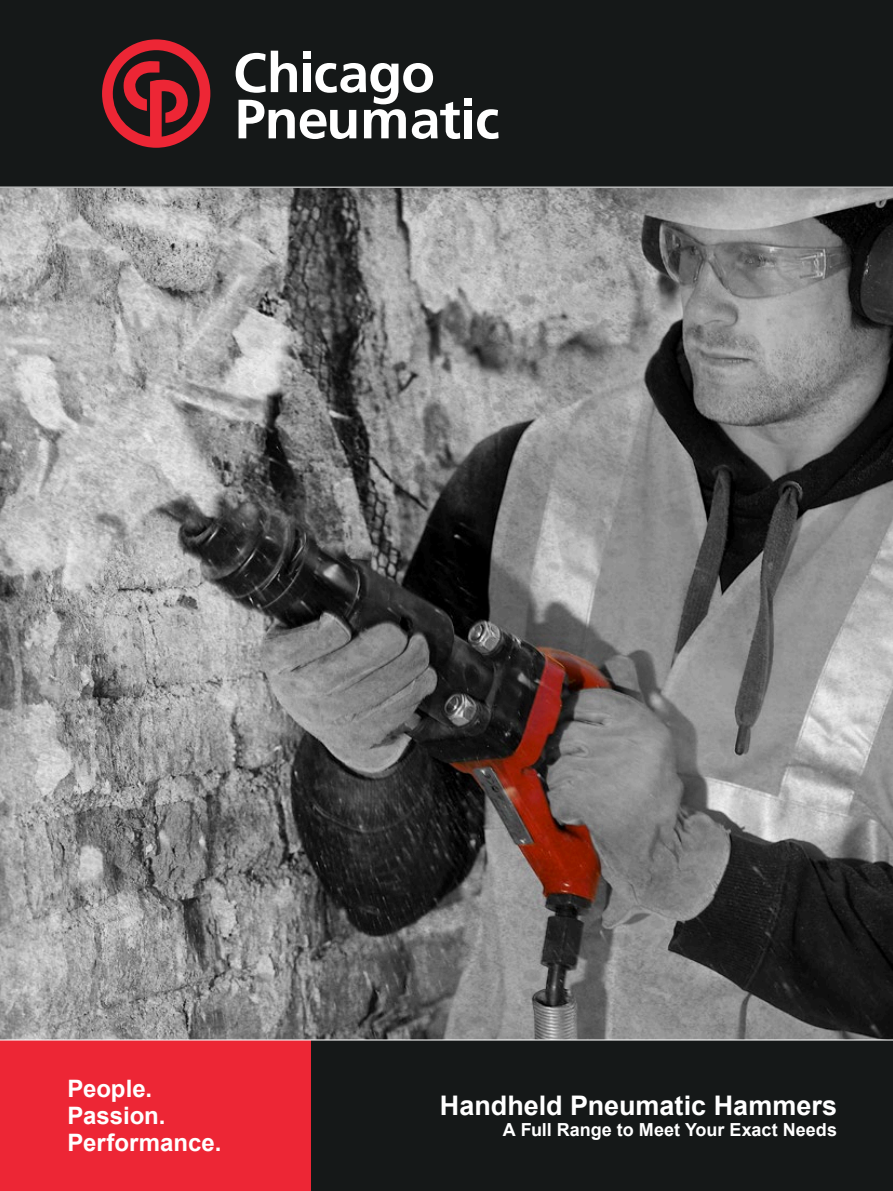
<style>
.page{position:relative;width:893px;height:1191px;background:#fff}
.page>*{position:absolute;margin:0;border:0;box-sizing:border-box;transform-origin:0 0}
.t1{font:700 27px "Arial";color:#fff}
.t2{font:700 24px/27px "Arial";color:#fff}
.t3{font:700 18px "Arial";color:#fff}
</style>
<div class="page">
<img style="left:0;top:188px;width:893px;height:851px">
<div style="left:0;top:0;width:893px;height:187px;background:#151818"></div>
<div style="left:310px;top:1040px;width:583px;height:151px;background:#151818"></div>
<div style="left:0;top:1040px;width:311px;height:151px;background:#ed2635"></div>
<svg style="left:236px;top:51px;width:224px;height:88px"></svg>
<div style="left:465px;top:110px;width:7px;height:28px;background:#fff"></div>
<div style="left:465px;top:98px;width:7px;height:7px;background:#fff"></div>
<svg style="left:477px;top:109px;width:22px;height:30px"></svg>
<svg style="left:102px;top:39px;width:108px;height:109px"></svg>
<h2 class="t2" style="left:67px;top:1077px;width:155px">People.<br>Passion.<br>Performance.</h2>
<h1 class="t1" style="left:440px;top:1095px;width:399px">Handheld Pneumatic Hammers</h1>
<p class="t3" style="left:503px;top:1122px;width:336px">A Full Range to Meet Your Exact Needs</p>
</div>
